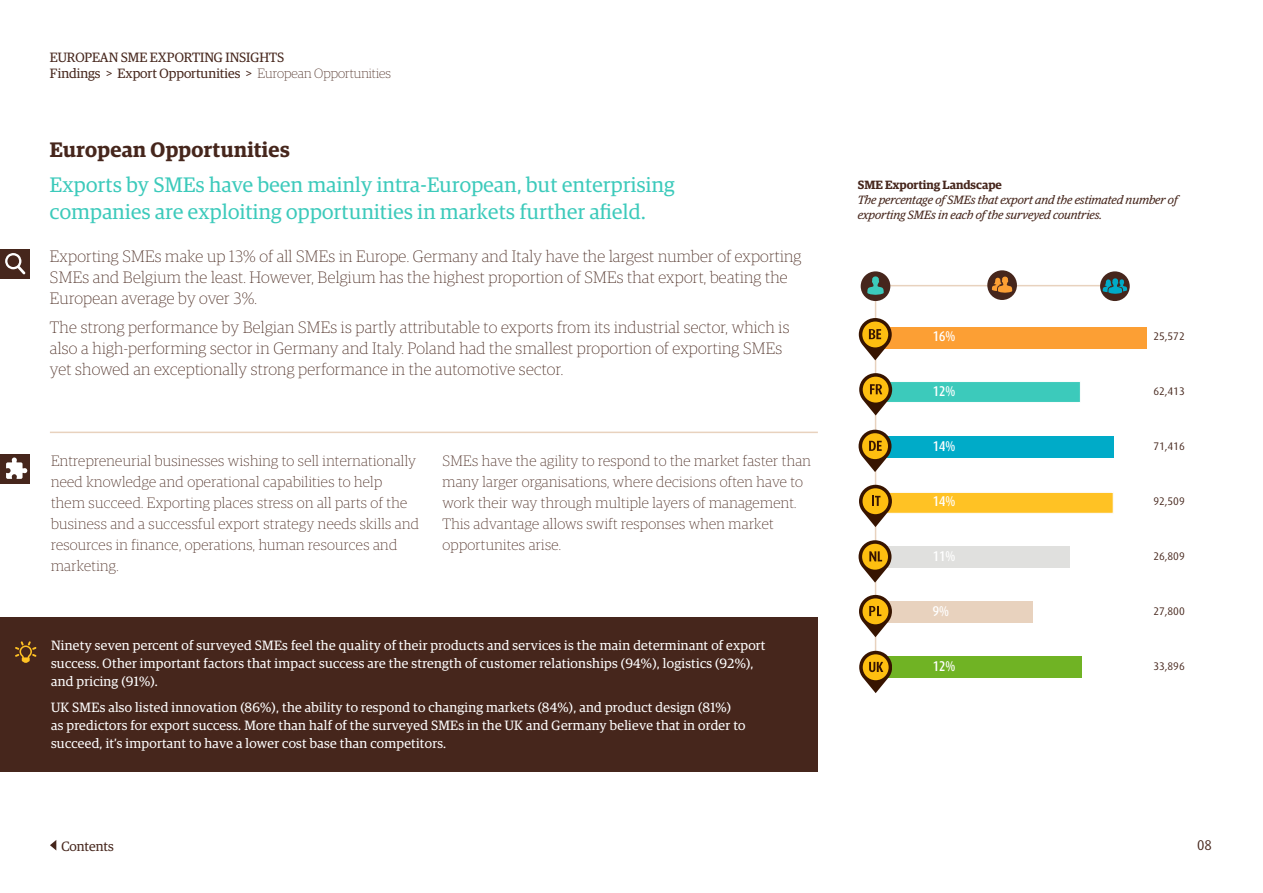
<style>
.page{position:relative;width:1263px;height:893px;background:#fff}
.page>*{position:absolute;margin:0;border:0;box-sizing:border-box;transform-origin:0 0}
.t1{font:21px/27px "Guardian Egyp";letter-spacing:.015em;color:#3ccabb}
.t2{font:600 21px "Guardian Egyp";letter-spacing:.015em;color:#46261c}
.t3{font:100 16.5px/21px "Guardian Egyp";letter-spacing:.015em;color:#46261c}
.t4{font:100 15px/21px "Guardian Egyp";letter-spacing:.02em;color:#46261c}
.t5{font:13.5px/18px "Guardian Egyp";letter-spacing:.02em;color:#fff}
.t6{font:13.5px/16.2px "Guardian Egyp";color:#46261c}
.t7{font:500 condensed 13.5px "UPS Sans";letter-spacing:-.05em;color:#fff}
.t8{font:13.5px "UPS Sans";color:#46261c}
.t9{font:italic 12px/15px "Guardian Egyp";color:#46261c}
.t10{font:600 12px "Guardian Egyp";color:#46261c}
.t11{font:10.5px "UPS Sans";color:#46261c}
.s1{font-weight:100}
</style>
<div class="page">
<svg style="left:50px;top:840px;width:6px;height:10px"></svg>
<hr style="left:875px;top:295px;width:1px;height:391px;background:#e8d2be">
<div style="left:884px;top:381px;width:196px;height:22px;background:#3ccabb;border:1px solid #fdfdfd"></div>
<div style="left:884px;top:327px;width:262px;height:21px;background:#fc9f34"></div>
<div style="left:884px;top:436px;width:230px;height:22px;background:#00abc8"></div>
<div style="left:884px;top:492px;width:229px;height:21px;background:#ffc224;border:1px solid #fdfdfd"></div>
<div style="left:884px;top:547px;width:186px;height:21px;background:#e0e0de"></div>
<div style="left:885px;top:601px;width:148px;height:21px;background:#e8d2be"></div>
<div style="left:884px;top:656px;width:197px;height:21px;background:#70b324"></div>
<hr style="left:50px;top:432px;width:768px;height:1px;background:#e8d2be">
<div style="left:0;top:249px;width:30px;height:30px;background:#46261c"></div>
<svg style="left:5px;top:253px;width:20px;height:21px"></svg>
<div style="left:0;top:454px;width:30px;height:30px;background:#46261c"></div>
<svg style="left:6px;top:457px;width:21px;height:22px"></svg>
<div style="left:0;top:618px;width:818px;height:154px;background:#46261c"></div>
<svg style="left:15px;top:641px;width:21px;height:22px"></svg>
<svg style="left:858px;top:540px;width:33px;height:43px"></svg>
<svg style="left:859px;top:651px;width:33px;height:42px"></svg>
<svg style="left:858px;top:430px;width:33px;height:42px"></svg>
<svg style="left:859px;top:318px;width:33px;height:42px"></svg>
<svg style="left:859px;top:373px;width:33px;height:42px"></svg>
<svg style="left:859px;top:485px;width:33px;height:42px"></svg>
<svg style="left:859px;top:595px;width:33px;height:42px"></svg>
<hr style="left:875px;top:285px;width:240px;height:1px;background:#e8d2be">
<div style="left:861px;top:271px;width:29px;height:30px;background:#46261c;border-radius:50%"></div>
<svg style="left:867px;top:276px;width:17px;height:19px"></svg>
<div style="left:987px;top:270px;width:30px;height:30px;background:#46261c;border-radius:50%"></div>
<svg style="left:992px;top:277px;width:20px;height:16px"></svg>
<svg style="left:1100px;top:271px;width:30px;height:30px"></svg>
<svg style="left:1103px;top:278px;width:24px;height:16px"></svg>
<p class="t6" style="left:50px;top:48px;width:343px">EUROPEAN SME EXPORTING INSIGHTS<br>Findings &gt; Export Opportunities &gt; <span class="s1">European Opportunities</span></p>
<h1 class="t2" style="left:50px;top:134px;width:241px">European Opportunities</h1>
<h1 class="t1" style="left:50px;top:170px;width:626px">Exports by SMEs have been mainly intra-European, but enterprising companies are exploiting opportunities in markets further afield.</h1>
<p class="t3" style="left:50px;top:245px;width:753px">Exporting SMEs make up 13% of all SMEs in Europe. Germany and Italy have the largest number of exporting<br>SMEs and Belgium the least. However, Belgium has the highest proportion of SMEs that export, beating the<br>European average by over 3%.</p>
<p class="t3" style="left:50px;top:316px;width:741px">The strong performance by Belgian SMEs is partly attributable to exports from its industrial sector, which is also a high-performing sector in Germany and Italy. Poland had the smallest proportion of exporting SMEs yet showed an exceptionally strong performance in the automotive sector.</p>
<p class="t4" style="left:51px;top:449px;width:370px">Entrepreneurial businesses wishing to sell internationally need knowledge and operational capabilities to help them succeed. Exporting places stress on all parts of the business and a successful export strategy needs skills and resources in finance, operations, human resources and marketing.</p>
<p class="t4" style="left:442px;top:449px;width:370px">SMEs have the agility to respond to the market faster than many larger organisations, where decisions often have to work their way through multiple layers of management.<br>This advantage allows swift responses when market opportunites arise.</p>
<p class="t5" style="left:51px;top:635px;width:716px">Ninety seven percent of surveyed SMEs feel the quality of their products and services is the main determinant of export success. Other important factors that impact success are the strength of customer relationships (94%), logistics (92%), and pricing (91%).</p>
<p class="t5" style="left:51px;top:698px;width:696px">UK SMEs also listed innovation (86%), the ability to respond to changing markets (84%), and product design (81%) as predictors for export success. More than half of the surveyed SMEs in the UK and Germany believe that in order to succeed, it’s important to have a lower cost base than competitors.</p>
<p class="t6" style="left:61px;top:837px;width:54px">Contents</p>
<p class="t10" style="left:858px;top:176px;width:146px">SME Exporting Landscape</p>
<p class="t9" style="left:858px;top:191px;width:322px">The percentage of SMEs that export and the estimated number of exporting SMEs in each of the surveyed countries.</p>
<p class="t7" style="left:932px;top:329px;width:25px">16%</p>
<p class="t11" style="left:1153px;top:330px;width:33px">25,572</p>
<p class="t7" style="left:932px;top:384px;width:25px">12%</p>
<p class="t11" style="left:1153px;top:385px;width:33px">62,413</p>
<p class="t7" style="left:932px;top:439px;width:25px">14%</p>
<p class="t11" style="left:1153px;top:440px;width:33px">71,416</p>
<p class="t7" style="left:932px;top:494px;width:25px">14%</p>
<p class="t11" style="left:1153px;top:495px;width:33px">92,509</p>
<p class="t7" style="left:932px;top:549px;width:25px">11%</p>
<p class="t11" style="left:1153px;top:550px;width:33px">26,809</p>
<p class="t7" style="left:932px;top:604px;width:18px">9%</p>
<p class="t11" style="left:1153px;top:605px;width:33px">27,800</p>
<p class="t7" style="left:932px;top:659px;width:25px">12%</p>
<p class="t11" style="left:1153px;top:660px;width:33px">33,896</p>
<p class="t8" style="left:1197px;top:837px;width:16px">08</p>
</div>
